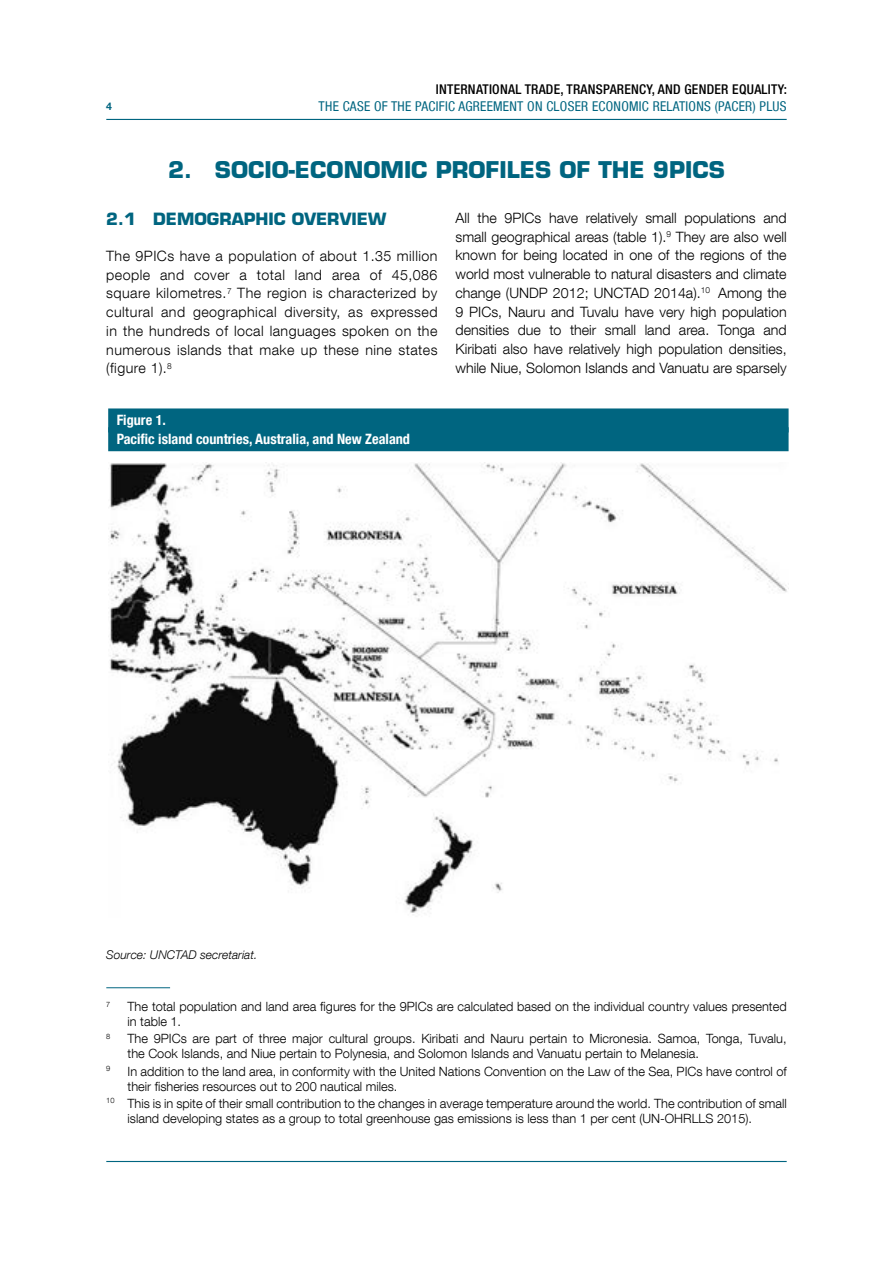
<style>
.page{position:relative;width:893px;height:1263px;background:#fff}
.page>*{position:absolute;margin:0;border:0;box-sizing:border-box;transform-origin:0 0}
.t1{font:700 22.5px "Eurostile LT Std";color:#006580}
.t2{font:700 16.5px "Eurostile LT Std";color:#006580}
.t3{font:300 14.25px/18.8px "Helvetica Neue LT Com";letter-spacing:.005em;color:#000;text-align:justify}
.t4{font:700 condensed 14.25px/18.8px "Helvetica Neue LT Com";color:#fff}
.t5{font:condensed 13.5px "Helvetica Neue LT Com";letter-spacing:.02em;color:#006580}
.t6{font:500 condensed 13.5px "Helvetica Neue LT Com";letter-spacing:.02em;color:#000}
.t7{font:300 12.75px/15px "Helvetica Neue LT Com";color:#000}
.t8{font:italic 300 12px "Helvetica Neue LT Com";color:#000}
.t9{font:700 10.5px "Helvetica Neue LT Com";color:#006580}
.t10{font:300 7.5px "Helvetica Neue LT Com";color:#000}
</style>
<div class="page">
<hr style="left:106px;top:119px;width:681px;height:1px;background:#006580">
<hr style="left:106px;top:1161px;width:681px;height:1px;background:#006580">
<hr style="left:106px;top:987px;width:64px;height:1px;background:#006580">
<div style="left:108px;top:408px;width:681px;height:24px;background:#006580"></div>
<div style="left:108px;top:427px;width:681px;height:24px;background:#006580"></div>
<img style="left:109px;top:462px;width:680px;height:451px">
<p class="t9" style="left:106px;top:99px;width:7px">4</p>
<p class="t6" style="left:436px;top:81px;width:353px">INTERNATIONAL TRADE, TRANSPARENCY, AND GENDER EQUALITY:</p>
<p class="t5" style="left:319px;top:98px;width:470px">THE CASE OF THE PACIFIC AGREEMENT ON CLOSER ECONOMIC RELATIONS (PACER) PLUS</p>
<h1 class="t1" style="left:168px;top:156px;width:558px">2. SOCIO-ECONOMIC PROFILES OF THE 9PICS</h1>
<p class="t2" style="left:106px;top:209px;width:281px">2.1 DEMOGRAPHIC OVERVIEW</p>
<p class="t3" style="left:106px;top:246px;width:333px">The 9PICs have a population of about 1.35 million people and cover a total land area of 45,086 square kilometres.<sup>7</sup> The region is characterized by cultural and geographical diversity, as expressed in the hundreds of local languages spoken on the numerous islands that make up these nine states (figure 1).<sup>8</sup></p>
<p class="t3" style="left:455px;top:208px;width:333px">All the 9PICs have relatively small populations and small geographical areas (table 1).<sup>9</sup> They are also well known for being located in one of the regions of the world most vulnerable to natural disasters and climate change (UNDP 2012; UNCTAD 2014a).<sup>10</sup> Among the 9 PICs, Nauru and Tuvalu have very high population densities due to their small land area. Tonga and Kiribati also have relatively high population densities, while Niue, Solomon Islands and Vanuatu are sparsely</p>
<p class="t4" style="left:117px;top:411px;width:295px">Figure 1.<br>Pacific island countries, Australia, and New Zealand</p>
<p class="t8" style="left:106px;top:948px;width:153px">Source: UNCTAD secretariat.</p>
<p class="t10" style="left:106px;top:1000px;width:6px">7</p>
<p class="t7" style="left:128px;top:999px;width:661px">The total population and land area figures for the 9PICs are calculated based on the individual country values presented in table 1.</p>
<p class="t10" style="left:106px;top:1032px;width:6px">8</p>
<p class="t7" style="left:128px;top:1031px;width:661px">The 9PICs are part of three major cultural groups. Kiribati and Nauru pertain to Micronesia. Samoa, Tonga, Tuvalu, the Cook Islands, and Niue pertain to Polynesia, and Solomon Islands and Vanuatu pertain to Melanesia.</p>
<p class="t10" style="left:106px;top:1064px;width:6px">9</p>
<p class="t7" style="left:128px;top:1063px;width:661px">In addition to the land area, in conformity with the United Nations Convention on the Law of the Sea, PICs have control of their fisheries resources out to 200 nautical miles.</p>
<p class="t7" style="left:128px;top:1095px;width:661px;text-indent:-21px"><sup>10</sup> This is in spite of their small contribution to the changes in average temperature around the world. The contribution of small island developing states as a group to total greenhouse gas emissions is less than 1 per cent (UN-OHRLLS 2015).</p>
</div>
